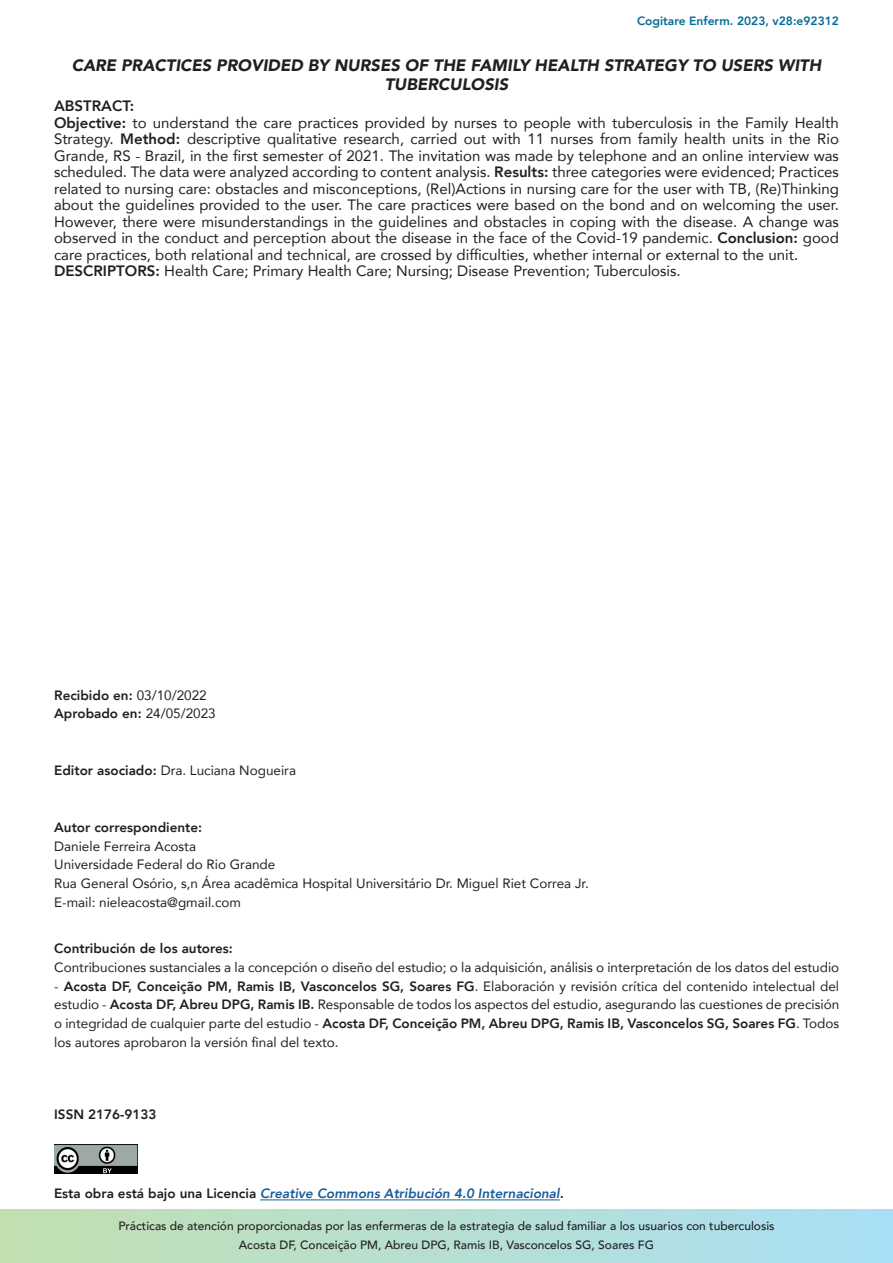
<style>
.page{position:relative;width:893px;height:1263px;background:#fff}
.page>*{position:absolute;margin:0;border:0;box-sizing:border-box;transform-origin:0 0}
.t1{font:italic 900 16.5px/19.8px "Avenir";color:#231f20;text-align:center}
.t2{font:15px/16.5px "Avenir";color:#231f20;text-align:justify}
.t3{font:800 15px "Avenir";color:#231f20}
.Correspondentes{font:13.5px/18.8px "Avenir";color:#231f20;text-align:justify}
.Correspondentes-2{font:800 13.5px "Avenir";color:#231f20}
.t4{font:italic 800 13.5px "Avenir";color:#175d9e}
.Legenda{font:800 13.5px "Avenir";color:#231f20}
.t5{font:500 12px/18.6px "Avenir";color:#231f20;text-align:center}
.t6{font:800 12px "Avenir";color:#006c95}
.s1{font-weight:800}
.s2{font-weight:400}
.s3{font-style:normal;color:#231f20}
.s4{color:#231f20}
</style>
<div class="page">
<svg style="left:0;top:1209px;width:893px;height:54px;background:#b6dfd2"></svg>
<img style="left:55px;top:1144px;width:83px;height:29px">
<hr style="left:260px;top:1199px;width:300px;height:1px;background:#175d9e">
<p class="t6" style="left:637px;top:10px;width:203px">Cogitare Enferm. 2023, v28:e92312</p>
<p class="t1" style="left:72px;top:55px;width:751px">CARE PRACTICES PROVIDED BY NURSES OF THE FAMILY HEALTH STRATEGY TO USERS WITH<br>TUBERCULOSIS</p>
<p class="t3" style="left:54px;top:92px;width:82px">ABSTRACT:</p>
<p class="t2" style="left:54px;top:114px;width:786px"><span class="s1">Objective:</span> to understand the care practices provided by nurses to people with tuberculosis in the Family Health Strategy. <span class="s1">Method:</span> descriptive qualitative research, carried out with 11 nurses from family health units in the Rio Grande, RS - Brazil, in the first semester of 2021. The invitation was made by telephone and an online interview was scheduled. The data were analyzed according to content analysis. <span class="s1">Results:</span> three categories were evidenced; Practices related to nursing care: obstacles and misconceptions, (Rel)Actions in nursing care for the user with TB, (Re)Thinking about the guidelines provided to the user. The care practices were based on the bond and on welcoming the user.<br>However, there were misunderstandings in the guidelines and obstacles in coping with the disease. A change was observed in the conduct and perception about the disease in the face of the Covid-19 pandemic. <span class="s1">Conclusion:</span> good care practices, both relational and technical, are crossed by difficulties, whether internal or external to the unit.</p>
<p class="t2" style="left:54px;top:262px;width:628px"><span class="s1">DESCRIPTORS:</span> Health Care; Primary Health Care; Nursing; Disease Prevention; Tuberculosis.</p>
<p class="Correspondentes-2" style="left:54px;top:683px;width:154px">Recibido en: <span class="s2">03/10/2022</span></p>
<p class="Correspondentes-2" style="left:54px;top:701px;width:163px">Aprobado en: <span class="s2">24/05/2023</span></p>
<p class="Correspondentes" style="left:54px;top:760px;width:243px"><span class="s1">Editor asociado:</span> Dra. Luciana Nogueira</p>
<p class="Correspondentes-2" style="left:54px;top:815px;width:149px">Autor correspondiente:</p>
<p class="Correspondentes" style="left:54px;top:836px;width:143px">Daniele Ferreira Acosta</p>
<p class="Correspondentes" style="left:54px;top:855px;width:223px">Universidade Federal do Rio Grande</p>
<p class="Correspondentes" style="left:54px;top:874px;width:536px">Rua General Osório, s,n Área acadêmica Hospital Universitário Dr. Miguel Riet Correa Jr.</p>
<p class="Correspondentes" style="left:54px;top:892px;width:188px">E-mail: nieleacosta@gmail.com</p>
<p class="Correspondentes-2" style="left:54px;top:936px;width:180px">Contribución de los autores:</p>
<p class="Correspondentes" style="left:54px;top:957px;width:786px">Contribuciones sustanciales a la concepción o diseño del estudio; o la adquisición, análisis o interpretación de los datos del estudio</p>
<p class="Correspondentes" style="left:54px;top:976px;width:786px">- <span class="s1">Acosta DF, Conceição PM, Ramis IB, Vasconcelos SG, Soares FG</span>. Elaboración y revisión crítica del contenido intelectual del estudio - <span class="s1">Acosta DF, Abreu DPG, Ramis IB.</span> Responsable de todos los aspectos del estudio, asegurando las cuestiones de precisión o integridad de cualquier parte del estudio - <span class="s1">Acosta DF, Conceição PM, Abreu DPG, Ramis IB, Vasconcelos SG, Soares FG</span>. Todos los autores aprobaron la versión final del texto.</p>
<p class="Legenda" style="left:54px;top:1102px;width:104px">ISSN 2176-9133</p>
<p class="t4" style="left:54px;top:1185px;width:511px"><span class="s3">Esta obra está bajo una Licencia</span> Creative Commons Atribución 4.0 Internacional<span class="s4">.</span></p>
<p class="t5" style="left:118px;top:1216px;width:658px">Prácticas de atención proporcionadas por las enfermeras de la estrategia de salud familiar a los usuarios con tuberculosis<br>Acosta DF, Conceição PM, Abreu DPG, Ramis IB, Vasconcelos SG, Soares FG</p>
</div>
